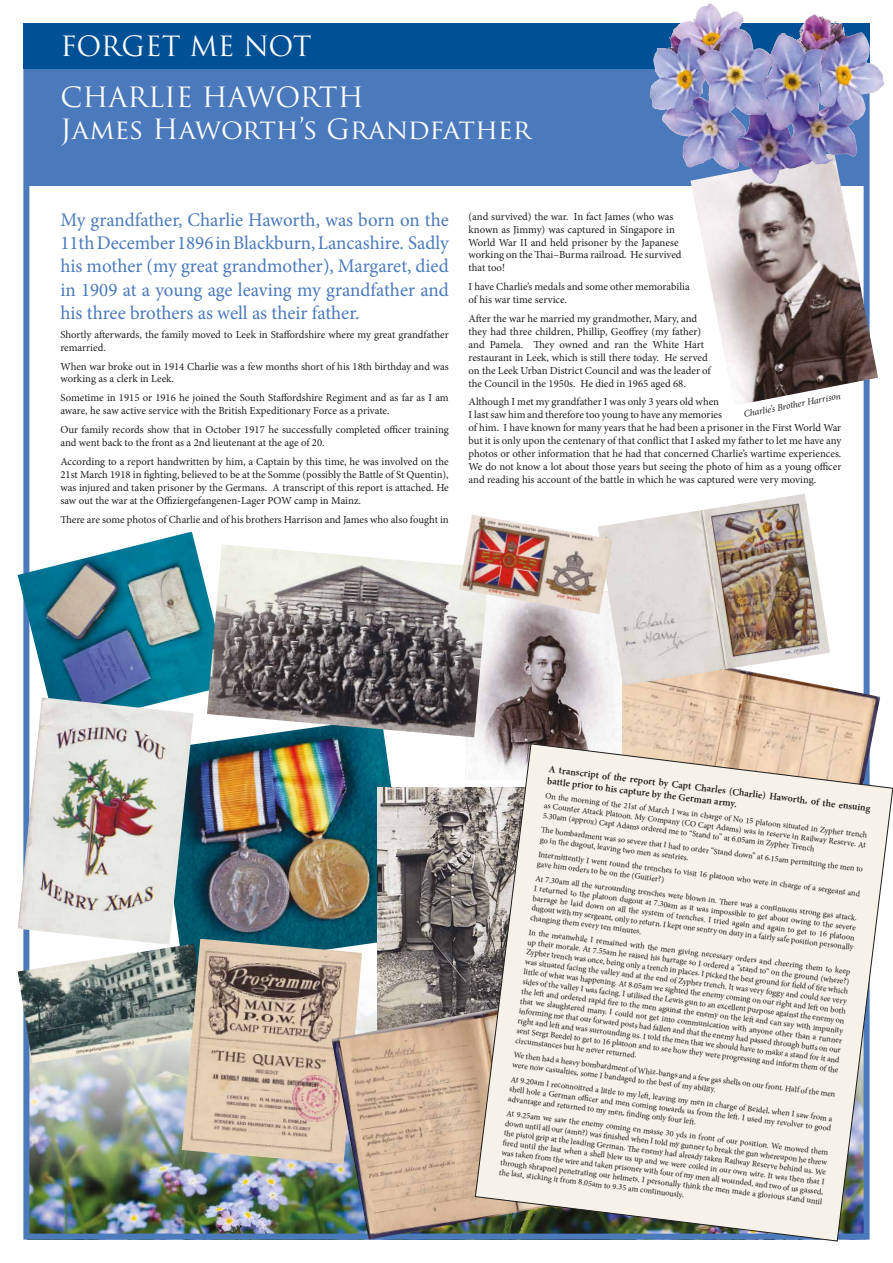
<style>
.page{position:relative;width:893px;height:1263px;background:#fff}
.page>*{position:absolute;margin:0;border:0;box-sizing:border-box;transform-origin:0 0}
.t1{font:27.22px/32.7px "Trajan Pro";color:#fff}
.t2{font:19.27px/23.2px "Minion Pro";letter-spacing:-.005em;color:#4a79bc;text-align:justify}
.t3{font:10.73px/12.9px "Minion Pro";letter-spacing:-.005em;color:#1d1d1b}
.t4{font:600 9.9px/11.9px "Minion Pro";color:#1d1d1b}
.t5{font:italic 9.68px "Minion Pro";color:#1d1d1b}
.t6{font:8.25px/9.9px "Minion Pro";color:#1d1d1b;text-align:justify}
</style>
<div class="page">
<img style="left:28px;top:970px;width:447px;height:270px">
<img style="left:621px;top:646px;width:259px;height:97px">
<img style="left:194px;top:737px;width:198px;height:233px">
<img style="left:471px;top:614px;width:150px;height:147px">
<div style="left:28px;top:69px;width:839px;height:117px;background:#4a79bc"></div>
<div style="left:23px;top:23px;width:847px;height:46px;background:#005095"></div>
<img style="left:18px;top:531px;width:189px;height:166px">
<img style="left:207px;top:544px;width:282px;height:193px">
<img style="left:18px;top:945px;width:164px;height:118px">
<img style="left:691px;top:184px;width:187px;height:222px">
<img style="left:378px;top:787px;width:97px;height:195px">
<img style="left:598px;top:494px;width:232px;height:191px">
<img style="left:182px;top:939px;width:180px;height:225px">
<img style="left:18px;top:697px;width:176px;height:248px">
<img style="left:459px;top:514px;width:153px;height:100px">
<img style="left:332px;top:982px;width:143px;height:257px">
<svg style="left:475px;top:743px;width:418px;height:498px;background:#e7e2db"></svg>
<img style="left:649px;top:3px;width:236px;height:181px">
<h1 class="t1" style="left:60px;top:29px;width:253px">FORGET ME NOT</h1>
<h1 class="t1" style="left:60px;top:80px;width:472px">CHARLIE HAWORTH<br>James Haworth’s Grandfather</h1>
<p class="t2" style="left:60px;top:208px;width:390px">My grandfather, Charlie Haworth, was born on the 11th December 1896 in Blackburn, Lancashire. Sadly his mother (my great grandmother), Margaret, died in 1909 at a young age leaving my grandfather and his three brothers as well as their father.</p>
<h3 class="t3" style="left:60px;top:328px;width:390px">Shortly afterwards, the family moved to Leek in Staffordshire where my great grandfather remarried.</h3>
<h3 class="t3" style="left:60px;top:360px;width:390px">When war broke out in 1914 Charlie was a few months short of his 18th birthday and was working as a clerk in Leek.</h3>
<h3 class="t3" style="left:60px;top:392px;width:390px">Sometime in 1915 or 1916 he joined the South Staffordshire Regiment and as far as I am aware, he saw active service with the British Expeditionary Force as a private.</h3>
<h3 class="t3" style="left:60px;top:423px;width:390px">Our family records show that in October 1917 he successfully completed officer training and went back to the front as a 2nd lieutenant at the age of 20.</h3>
<p class="t3" style="left:60px;top:455px;width:390px;text-align:justify">According to a report handwritten by him, a Captain by this time, he was involved on the 21st March 1918 in fighting, believed to be at the Somme (possibly the Battle of St Quentin), was injured and taken prisoner by the Germans. A transcript of this report is attached. He saw out the war at the Offiziergefangenen-Lager POW camp in Mainz.</p>
<h3 class="t3" style="left:60px;top:513px;width:390px">There are some photos of Charlie and of his brothers Harrison and James who also fought in</h3>
<h3 class="t3" style="left:469px;top:210px;width:215px">(and survived) the war. In fact James (who was known as Jimmy) was captured in Singapore in World War II and held prisoner by the Japanese working on the Thai–Burma railroad. He survived that too!</h3>
<h3 class="t3" style="left:469px;top:280px;width:223px">I have Charlie’s medals and some other memorabilia of his war time service.</h3>
<p class="t3" style="left:469px;top:312px;width:244px">After the war he married my grandmother, Mary, and they had three children, Phillip, Geoffrey (my father) and Pamela. They owned and ran the White Hart restaurant in Leek, which is still there today. He served on the Leek Urban District Council and was the leader of the Council in the 1950s. He died in 1965 aged 68.</p>
<p class="t3" style="left:469px;top:396px;width:374px">Although I met my grandfather I was only 3 years old when<br>I last saw him and therefore too young to have any memories<br>of him. I have known for many years that he had been a prisoner in the First World War but it is only upon the centenary of that conflict that I asked my father to let me have any photos or other information that he had that concerned Charlie’s wartime experiences.<br>We do not know a lot about those years but seeing the photo of him as a young officer and reading his account of the battle in which he was captured were very moving.</p>
<p class="t5" style="left:743px;top:408px;width:100px;rotate:-11deg">Charlie’s Brother Harrison</p>
<p class="t4" style="left:549px;top:763px;width:328px;rotate:7deg">A transcrip tof the rep ortby C ap tC harles ( C harli e) H aw orth, of the ensuing b attle p ri or to hi s cap ture by the G erm an arm y.</p>
<p class="t6" style="left:546px;top:791px;width:326px;rotate:7deg">On the morning of the 21st of March I was in charge of No 15 platoon situated in Zypher trench as Counter Attack Platoon. My Company (CO Capt Adams) was in reserve in Railway Reserve. At 5.30am (approx) Capt Adams ordered me to “Stand to” at 6.05am in Zypher Trench</p>
<p class="t6" style="left:542px;top:825px;width:326px;rotate:7deg">Th e bombardment was so severe that I had to order “Stand down” at 6.15am permitting the men to go in the dugout, leaving two men as sentries.</p>
<p class="t6" style="left:539px;top:849px;width:326px;rotate:7deg">Intermittently I went round the trenches to visit 16 platoon who were in charge of a sergeant and gave him orders to be on the (Guitier?)</p>
<p class="t6" style="left:536px;top:873px;width:326px;rotate:7deg">At 7.30am all the surrounding trenches were blown in. Th ere was a continuous strong gas attack.<br>I returned to the platoon dugout at 7.30am as it was impossible to get about owing to the severe barrage he laid down on all the system of trenches. I tried again and again to get to 16 platoon dugout with my sergeant, only to return. I kept one sentry on duty in a fairly safe position personally changing them every ten minutes.</p>
<p class="t6" style="left:529px;top:927px;width:326px;rotate:7deg">In the meanwhile I remained with the men giving necessary orders and cheering them to keep up their morale. At 7.55am he raised his barrage so I ordered a “stand to” on the ground (where?)<br>Zypher trench was once, being only a trench in places. I picked the best ground for fi eld of fi re which was situated facing the valley and at the end of Zypher trench. It was very foggy and could see very little of what was happening. At 8.05am we sighted the enemy coming on our right and left on both sides of the valley I was facing. I utilised the Lewis gun to an excellent purpose against the enemy on the left and ordered rapid fi re to the men against the enemy on the left and can say with impunity that we slaughtered many. I could not get into communication with anyone other than a runner informing me that our forward posts had fallen and that the enemy had passed through butts on our right and left and was surrounding us. I told the men that we should have to make a stand for it and sent Sergt Beedel to get to 16 platoon and to see how they were progressing and inform them of the circumstances but he never returned.</p>
<p class="t6" style="left:514px;top:1050px;width:326px;rotate:7deg">We then had a heavy bombardment of Whiz-bangs and a few gas shells on our front. Half of the men were now casualties, some I bandaged to the best of my ability.</p>
<p class="t6" style="left:511px;top:1074px;width:326px;rotate:7deg">At 9.20am I reconnoitred a little to my left , leaving my men in charge of Beidel, when I saw from a shell hole a German offi cer and men coming towards us from the left . I used my revolver to good advantage and returned to my men, fi nding only four left .</p>
<p class="t6" style="left:507px;top:1108px;width:326px;rotate:7deg">At 9.25am we saw the enemy coming en masse 30 yds in front of our position. We mowed them down until all our (amn?) was fi nished when I told my gunner to break the gun whereupon he threw the pistol grip at the leading German. Th e enemy had already taken Railway Reserve behind us. We fi red until the last when a shell blew us up and we were coiled in our own wire. It was then that I was taken from the wire and taken prisoner with four of my men all wounded, and two of us gassed, through shrapnel penetrating our helmets. I personally think the men made a glorious stand until the last, sticking it from 8.05am to 9.35 am continuously.</p>
</div>
